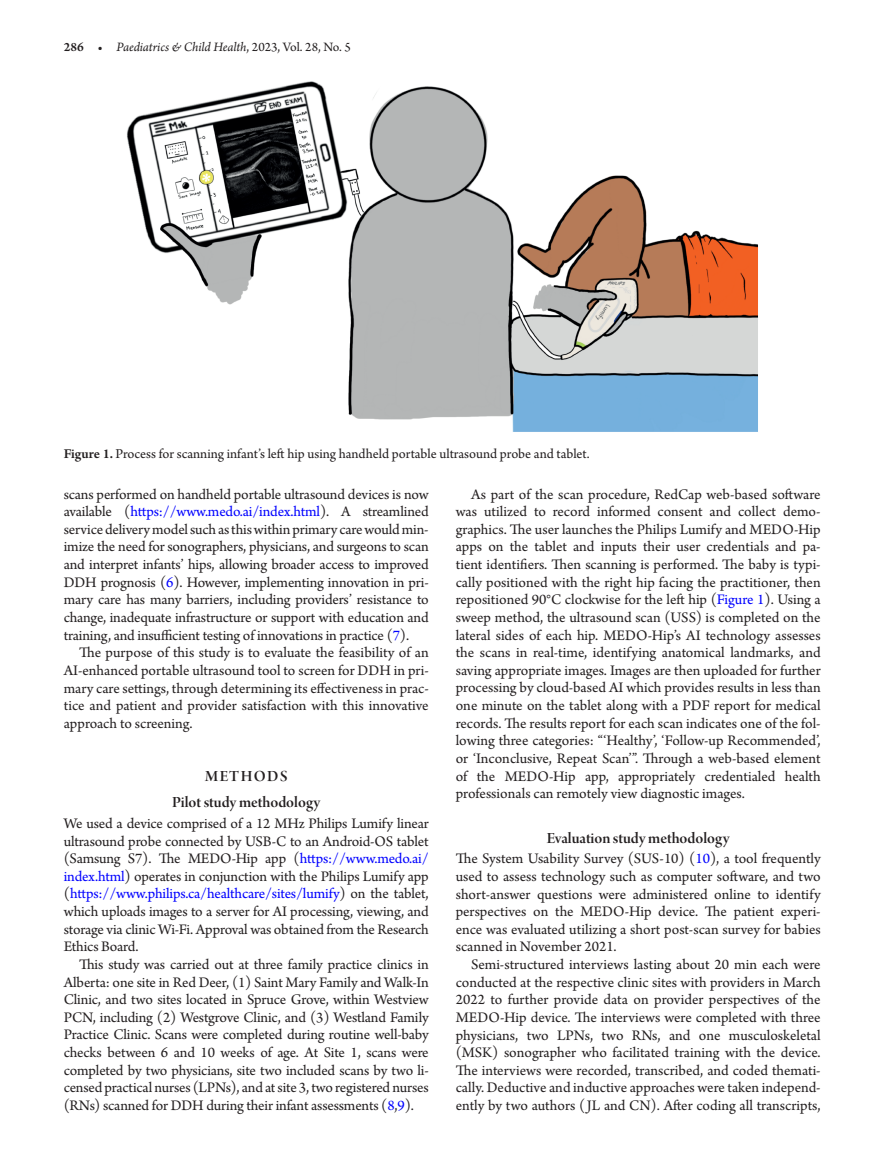
<style>
.page{position:relative;width:893px;height:1174px;background:#fff}
.page>*{position:absolute;margin:0;border:0;box-sizing:border-box;transform-origin:0 0}
.t1{font:16.5px/26.7px "Arno Pro Smbd Display";color:#231f20;text-align:center}
.t2{font:15.3px/17.5px "Arno Pro";letter-spacing:-.005em;color:#231f20;text-align:justify}
.t3{font:14.25px "Arno Pro";color:#231f20}
.t4{font:italic 13.5px "Arno Pro";letter-spacing:-.005em;color:#231f20}
.s1{font-weight:600;font-style:normal}
.s2{font-style:normal}
.s3{font-weight:600}
.s4{color:#00f}
</style>
<div class="page">
<img style="left:127px;top:81px;width:631px;height:351px">
<p class="t4" style="left:64px;top:39px;width:288px"><span class="s1">286 •</span> Paediatrics &amp; Child Health<span class="s2">, 2023, Vol. 28, No. 5</span></p>
<p class="t3" style="left:64px;top:446px;width:527px"><span class="s3">Figure 1.</span> Process for scanning infant’s left hip using handheld portable ultrasound probe and tablet.</p>
<p class="t2" style="left:64px;top:486px;width:366px">scans performed on handheld portable ultrasound devices is now available (<span class="s4">https://www.medo.ai/index.html</span>). A streamlined service delivery model such as this within primary care would min&shy;imize the need for sonographers, physicians, and surgeons to scan and interpret infants’ hips, allowing broader access to improved DDH prognosis (<span class="s4">6</span>). However, implementing innovation in pri&shy;mary care has many barriers, including providers’ resistance to change, inadequate infrastructure or support with education and training, and insufficient testing of innovations in practice (<span class="s4">7</span>).</p>
<p class="t2" style="left:64px;top:644px;width:366px;text-indent:15px">The purpose of this study is to evaluate the feasibility of an AI-enhanced portable ultrasound tool to screen for DDH in pri&shy;mary care settings, through determining its effectiveness in prac&shy;tice and patient and provider satisfaction with this innovative approach to screening.</p>
<p class="t1" style="left:172px;top:763px;width:150px">METHODS<br>Pilot study methodology</p>
<p class="t2" style="left:64px;top:815px;width:366px">We used a device comprised of a 12 MHz Philips Lumify linear ultrasound probe connected by USB-C to an Android-OS tablet (Samsung S7). The MEDO-Hip app (<span class="s4">https://www.medo.ai/ index.html</span>) operates in conjunction with the Philips Lumify app (<span class="s4">https://www.philips.ca/healthcare/sites/lumify</span>) on the tablet, which uploads images to a server for AI processing, viewing, and storage via clinic Wi-Fi. Approval was obtained from the Research Ethics Board.</p>
<p class="t2" style="left:64px;top:956px;width:366px;text-indent:15px">This study was carried out at three family practice clinics in Alberta: one site in Red Deer, (1) Saint Mary Family and Walk-In Clinic, and two sites located in Spruce Grove, within Westview PCN, including (2) Westgrove Clinic, and (3) Westland Family Practice Clinic. Scans were completed during routine well-baby checks between 6 and 10 weeks of age. At Site 1, scans were completed by two physicians, site two included scans by two li&shy;censed practical nurses (LPNs), and at site 3, two registered nurses (RNs) scanned for DDH during their infant assessments (<span class="s4">8</span>,<span class="s4">9</span>).</p>
<p class="t2" style="left:456px;top:486px;width:366px;text-indent:15px">As part of the scan procedure, RedCap web-based software was utilized to record informed consent and collect demo&shy;graphics. The user launches the Philips Lumify and MEDO-Hip apps on the tablet and inputs their user credentials and pa&shy;tient identifiers. Then scanning is performed. The baby is typi&shy;cally positioned with the right hip facing the practitioner, then repositioned 90°C clockwise for the left hip (<span class="s4">Figure 1</span>). Using a sweep method, the ultrasound scan (USS) is completed on the lateral sides of each hip. MEDO-Hip’s AI technology assesses the scans in real-time, identifying anatomical landmarks, and saving appropriate images. Images are then uploaded for further processing by cloud-based AI which provides results in less than one minute on the tablet along with a PDF report for medical records. The results report for each scan indicates one of the fol&shy;lowing three categories: “‘Healthy’, ‘Follow-up Recommended’, or ‘Inconclusive, Repeat Scan’”. Through a web-based element of the MEDO-Hip app, appropriately credentialed health professionals can remotely view diagnostic images.</p>
<p class="t1" style="left:547px;top:825px;width:184px">Evaluation study methodology</p>
<p class="t2" style="left:456px;top:850px;width:366px">The System Usability Survey (SUS-10) (<span class="s4">10</span>), a tool frequently used to assess technology such as computer software, and two short-answer questions were administered online to identify perspectives on the MEDO-Hip device. The patient experi&shy;ence was evaluated utilizing a short post-scan survey for babies scanned in November 2021.</p>
<p class="t2" style="left:456px;top:956px;width:366px;text-indent:15px">Semi-structured interviews lasting about 20 min each were conducted at the respective clinic sites with providers in March 2022 to further provide data on provider perspectives of the MEDO-Hip device. The interviews were completed with three physicians, two LPNs, two RNs, and one musculoskeletal (MSK) sonographer who facilitated training with the device.<br>The interviews were recorded, transcribed, and coded themati&shy;cally. Deductive and inductive approaches were taken independ&shy;ently by two authors (JL and CN). After coding all transcripts,</p>
</div>
